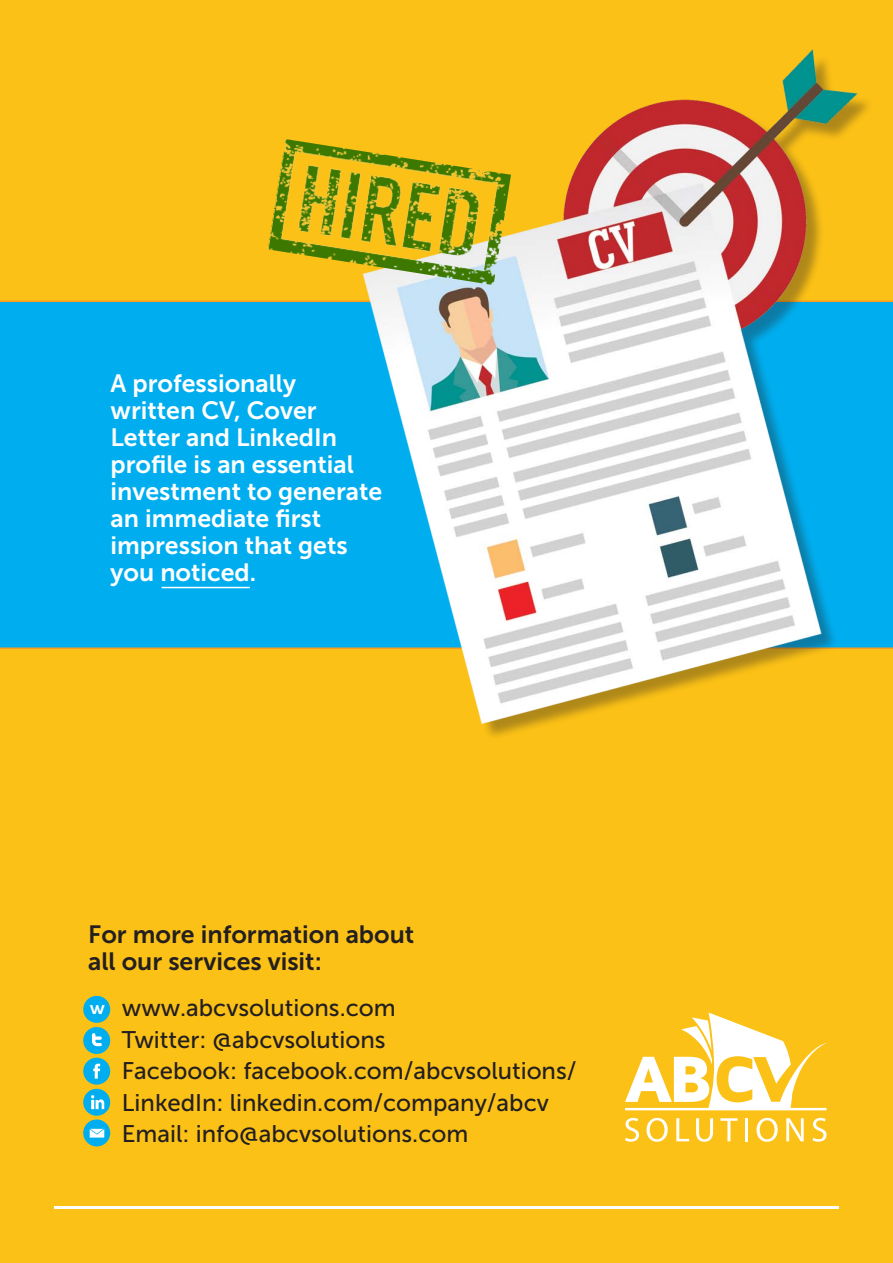
<style>
.page{position:relative;width:893px;height:1263px;background:#fbc116}
.page>*{position:absolute;margin:0;border:0;box-sizing:border-box;transform-origin:0 0}
.Paragraph{font:24.9px/27px "Museo Sans 700";color:#fff}
.Paragraph-2{font:24.9px "Museo Sans 700";color:#231f20}
.Paragraph-3{font:24px "Museo Sans 500";color:#231f20}
.t1{font:700 18px "Nexa";color:#fff}
</style>
<div class="page">
<div style="left:84px;top:1028px;width:25px;height:25px;background:#00aeef;border-radius:50%"></div>
<div style="left:83px;top:1027px;width:27px;height:27px;border:2px solid #00aeef;border-radius:50%"></div>
<svg style="left:92px;top:1033px;width:10px;height:13px"></svg>
<div style="left:84px;top:1058px;width:25px;height:26px;background:#00aeef;border-radius:50%"></div>
<div style="left:83px;top:1058px;width:27px;height:27px;border:2px solid #00aeef;border-radius:50%"></div>
<svg style="left:93px;top:1064px;width:7px;height:14px"></svg>
<div style="left:84px;top:1120px;width:25px;height:26px;background:#00aeef;border-radius:50%"></div>
<div style="left:83px;top:1119px;width:27px;height:27px;border:2px solid #00aeef;border-radius:50%"></div>
<svg style="left:90px;top:1129px;width:14px;height:8px"></svg>
<div style="left:84px;top:1089px;width:25px;height:26px;background:#00aeef;border-radius:50%"></div>
<div style="left:83px;top:1089px;width:27px;height:27px;border:2px solid #00aeef;border-radius:50%"></div>
<div style="left:84px;top:997px;width:25px;height:25px;background:#00aeef;border-radius:50%"></div>
<div style="left:83px;top:996px;width:27px;height:27px;border:2px solid #00aeef;border-radius:50%"></div>
<img style="left:91px;top:1094px;width:15px;height:16px">
<hr style="left:54px;top:1206px;width:785px;height:3px;background:#fff">
<div style="left:0;top:301px;width:893px;height:348px;background:#00aeef"></div>
<svg style="left:625px;top:1012px;width:201px;height:98px"></svg>
<svg style="left:625px;top:1118px;width:14px;height:24px"></svg>
<svg style="left:646px;top:1118px;width:22px;height:24px"></svg>
<svg style="left:676px;top:1118px;width:13px;height:23px"></svg>
<svg style="left:696px;top:1118px;width:17px;height:24px"></svg>
<svg style="left:720px;top:1118px;width:17px;height:23px"></svg>
<hr style="left:745px;top:1118px;width:3px;height:23px;background:#fff">
<svg style="left:756px;top:1118px;width:22px;height:24px"></svg>
<svg style="left:786px;top:1118px;width:18px;height:23px"></svg>
<svg style="left:812px;top:1118px;width:14px;height:24px"></svg>
<hr style="left:162px;top:587px;width:88px;height:1px;background:#fff">
<div style="left:365px;top:52px;width:508px;height:687px;background:#231f20;opacity:.35"></div>
<img style="left:354px;top:49px;width:507px;height:686px">
<img style="left:268px;top:139px;width:243px;height:146px">
<p class="Paragraph" style="left:111px;top:369px;width:187px">A professionally</p>
<p class="Paragraph" style="left:111px;top:396px;width:208px">written CV, Cover</p>
<p class="Paragraph" style="left:111px;top:423px;width:228px">Letter and LinkedIn</p>
<p class="Paragraph" style="left:111px;top:450px;width:245px">profile is an essential</p>
<p class="Paragraph" style="left:111px;top:477px;width:273px">investment to generate an immediate first</p>
<p class="Paragraph" style="left:111px;top:531px;width:239px">impression that gets</p>
<p class="Paragraph" style="left:111px;top:558px;width:147px">you noticed.</p>
<p class="Paragraph-2" style="left:88px;top:921px;width:328px">For more information about</p>
<p class="Paragraph-2" style="left:88px;top:948px;width:235px">all our services visit:</p>
<p class="t1" style="left:89px;top:998px;width:18px">w</p>
<p class="Paragraph-3" style="left:122px;top:994px;width:275px">www.abcvsolutions.com</p>
<p class="Paragraph-3" style="left:122px;top:1026px;width:265px">Twitter: @abcvsolutions</p>
<p class="Paragraph-3" style="left:122px;top:1057px;width:456px">Facebook: facebook.com/abcvsolutions/</p>
<p class="Paragraph-3" style="left:122px;top:1089px;width:428px">LinkedIn: linkedin.com/company/abcv</p>
<p class="Paragraph-3" style="left:122px;top:1120px;width:348px">Email: info@abcvsolutions.com</p>
</div>
